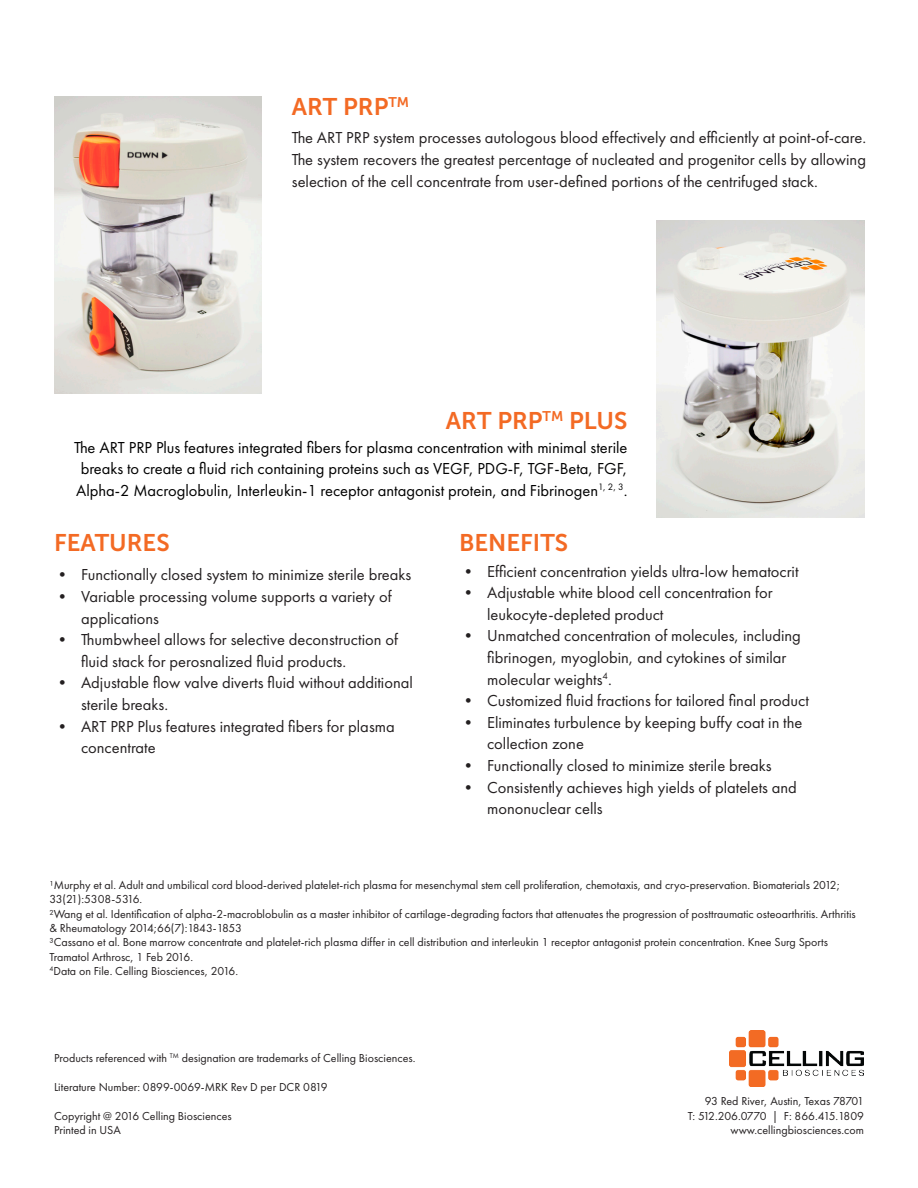
<style>
.page{position:relative;width:918px;height:1188px;background:#fff}
.page>*{position:absolute;margin:0;border:0;box-sizing:border-box;transform-origin:0 0}
.t1{font:24px "Museo Sans 700";color:#f36a24}
.t2{font:16.5px/21.6px "Futura PT";color:#231f20}
.t3{font:16.5px/21.6px "Futura PT";color:#000001;text-align:justify}
.t4{font:12px/14.4px "Futura PT";color:#231f20}
.t5{font:12px "Futura PT";letter-spacing:-.04em;color:#231f20}
</style>
<div class="page">
<img style="left:730px;top:1031px;width:134px;height:56px">
<img style="left:657px;top:220px;width:207px;height:297px">
<img style="left:54px;top:97px;width:207px;height:297px">
<p class="t1" style="left:292px;top:93px;width:119px">ART PRP<sup>TM</sup></p>
<p class="t2" style="left:292px;top:127px;width:576px;line-height:22px;text-align:justify">The ART PRP system processes autologous blood effectively and efficiently at point-of-care.<br>The system recovers the greatest percentage of nucleated and progenitor cells by allowing selection of the cell concentrate from user-defined portions of the centrifuged stack.</p>
<p class="t1" style="left:446px;top:407px;width:183px">ART PRP<sup>TM</sup> PLUS</p>
<p class="t3" style="left:74px;top:436px;width:555px">The ART PRP Plus features integrated fibers for plasma concentration with minimal sterile breaks to create a fluid rich containing proteins such as VEGF, PDG-F, TGF-Beta, FGF, Alpha-2 Macroglobulin, Interleukin-1 receptor antagonist protein, and Fibrinogen<sup>1,</sup> <sup>2,</sup> <sup>3</sup>.</p>
<p class="t1" style="left:54px;top:529px;width:117px">FEATURES</p>
<p class="t2" style="left:54px;top:564px;width:359px">• Functionally closed system to minimize sterile breaks</p>
<p class="t2" style="left:81px;top:586px;width:312px;text-indent:-27px">• Variable processing volume supports a variety of applications</p>
<p class="t2" style="left:81px;top:629px;width:318px;text-indent:-27px">• Thumbwheel allows for selective deconstruction of fluid stack for perosnalized fluid products.</p>
<p class="t2" style="left:81px;top:672px;width:333px;text-indent:-27px">• Adjustable flow valve diverts fluid without additional sterile breaks.</p>
<p class="t2" style="left:81px;top:715px;width:315px;text-indent:-27px">• ART PRP Plus features integrated fibers for plasma concentrate</p>
<p class="t1" style="left:459px;top:529px;width:111px">BENEFITS</p>
<p class="t2" style="left:460px;top:560px;width:340px">• Efficient concentration yields ultra-low hematocrit</p>
<p class="t2" style="left:487px;top:582px;width:287px;text-indent:-27px">• Adjustable white blood cell concentration for leukocyte-depleted product</p>
<p class="t2" style="left:487px;top:625px;width:315px;text-indent:-27px">• Unmatched concentration of molecules, including fibrinogen, myoglobin, and cytokines of similar molecular weights<sup>4</sup>.</p>
<p class="t2" style="left:460px;top:690px;width:350px">• Customized fluid fractions for tailored final product</p>
<p class="t2" style="left:487px;top:711px;width:317px;text-indent:-27px">• Eliminates turbulence by keeping buffy coat in the collection zone</p>
<p class="t2" style="left:460px;top:755px;width:313px">• Functionally closed to minimize sterile breaks</p>
<p class="t2" style="left:487px;top:776px;width:311px;text-indent:-27px">• Consistently achieves high yields of platelets and mononuclear cells</p>
<p class="t4" style="left:50px;top:877px;width:792px">¹Murphy et al. Adult and umbilical cord blood-derived platelet-rich plasma for mesenchymal stem cell proliferation, chemotaxis, and cryo-preservation. Biomaterials 2012;<br>33(21):5308-5316.</p>
<p class="t4" style="left:50px;top:906px;width:808px">²Wang et al. Identification of alpha-2-macroblobulin as a master inhibitor of cartilage-degrading factors that attenuates the progression of posttraumatic osteoarthritis. Arthritis &amp; Rheumatology 2014;66(7):1843-1853</p>
<p class="t4" style="left:50px;top:935px;width:780px">³Cassano et al. Bone marrow concentrate and platelet-rich plasma differ in cell distribution and interleukin 1 receptor antagonist protein concentration. Knee Surg Sports<br>Tramatol Arthrosc, 1 Feb 2016.</p>
<p class="t4" style="left:50px;top:964px;width:190px"><sup>4</sup>Data on File. Celling Biosciences, 2016.</p>
<p class="t4" style="left:54px;top:1051px;width:363px">Products referenced with <sup>TM</sup> designation are trademarks of Celling Biosciences.</p>
<p class="t4" style="left:54px;top:1080px;width:275px">Literature Number: 0899-0069-MRK Rev D per DCR 0819</p>
<p class="t4" style="left:54px;top:1108px;width:179px">Copyright @ 2016 Celling Biosciences</p>
<p class="t4" style="left:54px;top:1123px;width:68px">Printed in USA</p>
<p class="t4" style="left:705px;top:1094px;width:161px">93 Red River, Austin, Texas 78701</p>
<p class="t5" style="left:688px;top:1108px;width:178px">T: 512.206.0770 | F: 866.415.1809</p>
<p class="t4" style="left:731px;top:1123px;width:135px">www.cellingbiosciences.com</p>
</div>
